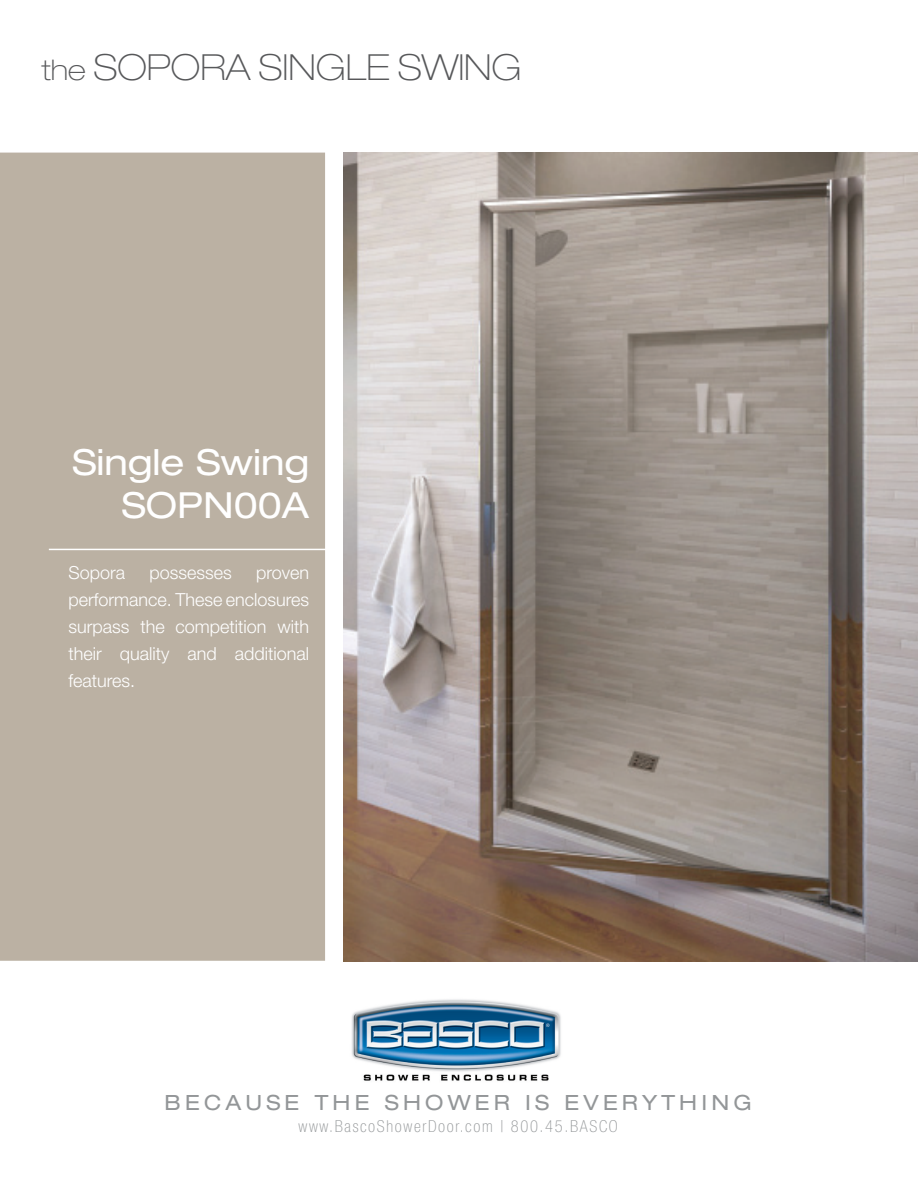
<style>
.page{position:relative;width:918px;height:1188px;background:#fff}
.page>*{position:absolute;margin:0;border:0;box-sizing:border-box;transform-origin:0 0}
.t1{font:100 expanded 36px "Helvetica Neue LT Std";color:#57585a}
.t2{font:expanded 36px/43.2px "Helvetica Neue LT Std";color:#fff;text-align:right}
.t3{font:expanded 21px "Helvetica Neue LT Std";letter-spacing:.2em;color:#939698}
.t4{font:300 18px/27px "Helvetica Neue LT Std";color:#fff;text-align:justify}
.t5{font:100 condensed 16.5px "Helvetica Neue LT Std";letter-spacing:.1em;color:#939698}
.s1{font-size:28.5px}
</style>
<div class="page">
<img style="left:344px;top:153px;width:574px;height:808px">
<img style="left:352px;top:999px;width:209px;height:82px">
<div style="left:0;top:153px;width:325px;height:808px;background:#bbb1a3"></div>
<hr style="left:49px;top:549px;width:280px;height:1px;background:#fff">
<h1 class="t1" style="left:42px;top:46px;width:481px"><span class="s1">the</span> SOPORA SINGLE SWING</h1>
<h1 class="t2" style="left:72px;top:440px;width:238px">Single Swing<br>SOPN00A</h1>
<p class="t4" style="left:69px;top:558px;width:58px">Sopora</p>
<p class="t4" style="left:150px;top:558px;width:84px">possesses</p>
<p class="t4" style="left:69px;top:558px;width:242px;text-indent:188px">proven performance. These enclosures surpass the competition with their quality and additional features.</p>
<p class="t3" style="left:165px;top:1090px;width:589px">BECAUSE THE SHOWER IS EVERYTHING</p>
<p class="t5" style="left:298px;top:1117px;width:321px">www.BascoShowerDoor.com | 800.45.BASCO</p>
</div>
